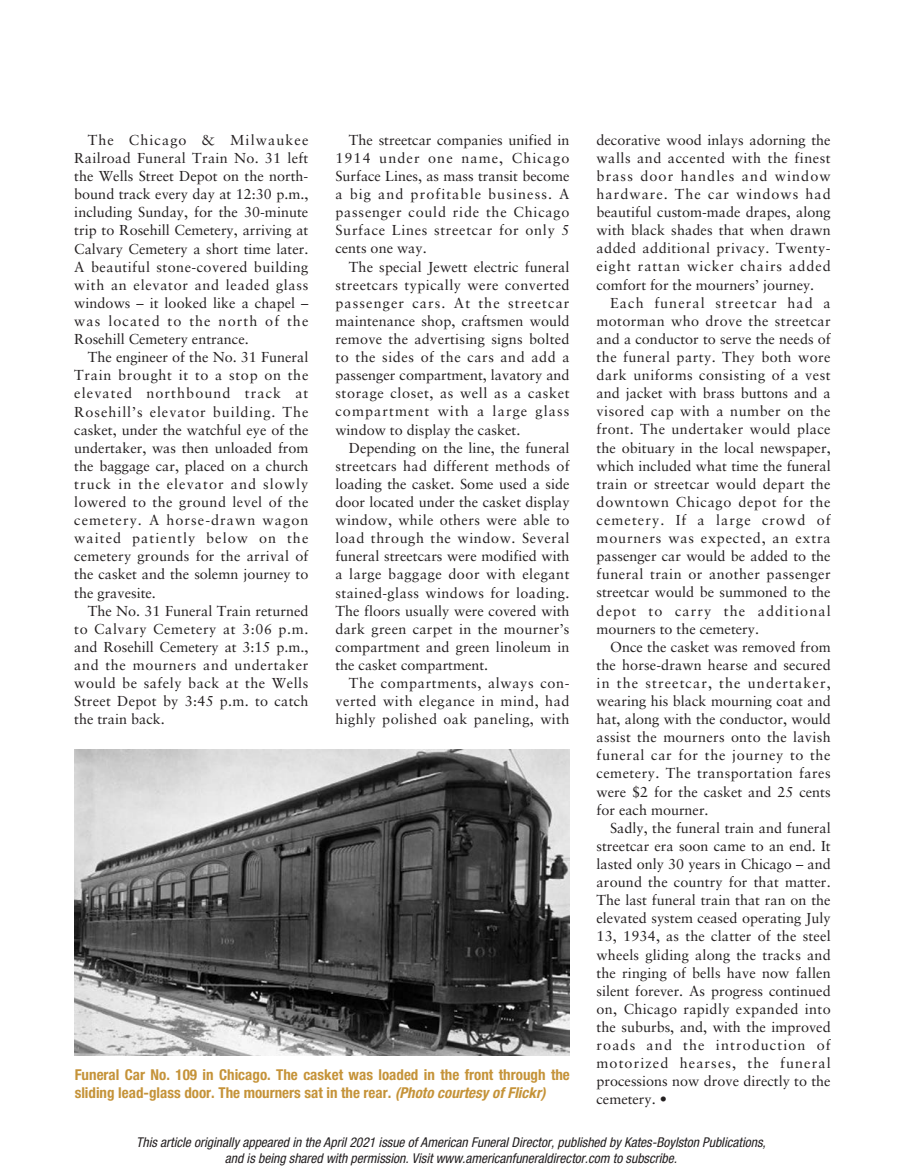
<style>
.page{position:relative;width:905px;height:1175px;background:#fff}
.page>*{position:absolute;margin:0;border:0;box-sizing:border-box;transform-origin:0 0}
.t1{font:700 condensed 15px/18px "Helvetica Neue LT Std";color:#c59339}
.t2{font:14.4px/18.1px "Sabon LT Std";letter-spacing:.01em;color:#231f20;text-align:justify}
.t3{font:italic condensed 13.5px/16.2px "Helvetica Neue LT Std";color:#231f20;text-align:center}
.s1{font-style:italic}
</style>
<div class="page">
<img style="left:75px;top:749px;width:495px;height:306px">
<p class="t2" style="left:596px;top:132px;width:236px">decorative wood inlays adorning the walls and accented with the finest brass door handles and window hardware. The car windows had beautiful custom-made drapes, along with black shades that when drawn added additional privacy. Twenty&shy;eight rattan wicker chairs added comfort for the mourners’ journey.</p>
<p class="t2" style="left:596px;top:295px;width:236px;text-indent:13px">Each funeral streetcar had a motorman who drove the streetcar and a conductor to serve the needs of the funeral party. They both wore dark uniforms consisting of a vest and jacket with brass buttons and a visored cap with a number on the front. The undertaker would place the obituary in the local newspaper, which included what time the funeral train or streetcar would depart the downtown Chicago depot for the cemetery. If a large crowd of mourners was expected, an extra passenger car would be added to the funeral train or another passenger streetcar would be summoned to the depot to carry the additional mourners to the cemetery.</p>
<p class="t2" style="left:596px;top:639px;width:236px;text-indent:13px">Once the casket was removed from the horse-drawn hearse and secured in the streetcar, the undertaker, wearing his black mourning coat and hat, along with the conductor, would assist the mourners onto the lavish funeral car for the journey to the cemetery. The transportation fares were $2 for the casket and 25 cents for each mourner.</p>
<p class="t2" style="left:596px;top:820px;width:236px;text-indent:13px">Sadly, the funeral train and funeral streetcar era soon came to an end. It lasted only 30 years in Chicago – and around the country for that matter.<br>The last funeral train that ran on the elevated system ceased operating July 13, 1934, as the clatter of the steel wheels gliding along the tracks and the ringing of bells have now fallen silent forever. As progress continued on, Chicago rapidly expanded into the suburbs, and, with the improved roads and the introduction of motorized hearses, the funeral processions now drove directly to the cemetery. •</p>
<p class="t3" style="left:136px;top:1135px;width:631px">This article originally appeared in the April 2021 issue of American Funeral Director, published by Kates-Boylston Publications, and is being shared with permission. Visit www.americanfuneraldirector.com to subscribe.</p>
<p class="t2" style="left:335px;top:132px;width:236px;text-indent:13px">The streetcar companies unified in 1914 under one name, Chicago Surface Lines, as mass transit become a big and profitable business. A passenger could ride the Chicago Surface Lines streetcar for only 5 cents one way.</p>
<p class="t2" style="left:335px;top:259px;width:236px;text-indent:13px">The special Jewett electric funeral streetcars typically were converted passenger cars. At the streetcar maintenance shop, craftsmen would remove the advertising signs bolted to the sides of the cars and add a passenger compartment, lavatory and storage closet, as well as a casket compartment with a large glass window to display the casket.</p>
<p class="t2" style="left:335px;top:440px;width:236px;text-indent:13px">Depending on the line, the funeral streetcars had different methods of loading the casket. Some used a side door located under the casket display window, while others were able to load through the window. Several funeral streetcars were modified with a large baggage door with elegant stained-glass windows for loading.<br>The floors usually were covered with dark green carpet in the mourner’s compartment and green linoleum in the casket compartment.</p>
<p class="t2" style="left:335px;top:675px;width:236px;text-indent:13px">The compartments, always con&shy;verted with elegance in mind, had highly polished oak paneling, with</p>
<p class="t2" style="left:74px;top:132px;width:236px;text-indent:13px">The Chicago &amp; Milwaukee Railroad Funeral Train No. 31 left the Wells Street Depot on the north&shy;bound track every day at 12:30 p.m., including Sunday, for the 30-minute trip to Rosehill Cemetery, arriving at Calvary Cemetery a short time later.<br>A beautiful stone-covered building with an elevator and leaded glass windows – it looked like a chapel – was located to the north of the Rosehill Cemetery entrance.</p>
<p class="t2" style="left:74px;top:349px;width:236px;text-indent:13px">The engineer of the No. 31 Funeral Train brought it to a stop on the elevated northbound track at Rosehill’s elevator building. The casket, under the watchful eye of the undertaker, was then unloaded from the baggage car, placed on a church truck in the elevator and slowly lowered to the ground level of the cemetery. A horse-drawn wagon waited patiently below on the cemetery grounds for the arrival of the casket and the solemn journey to the gravesite.</p>
<p class="t2" style="left:74px;top:603px;width:236px;text-indent:13px">The No. 31 Funeral Train returned to Calvary Cemetery at 3:06 p.m. and Rosehill Cemetery at 3:15 p.m., and the mourners and undertaker would be safely back at the Wells Street Depot by 3:45 p.m. to catch the train back.</p>
<p class="t1" style="left:75px;top:1066px;width:496px">Funeral Car No. 109 in Chicago. The casket was loaded in the front through the sliding lead-glass door. The mourners sat in the rear. <span class="s1">(Photo courtesy of Flickr)</span></p>
</div>
